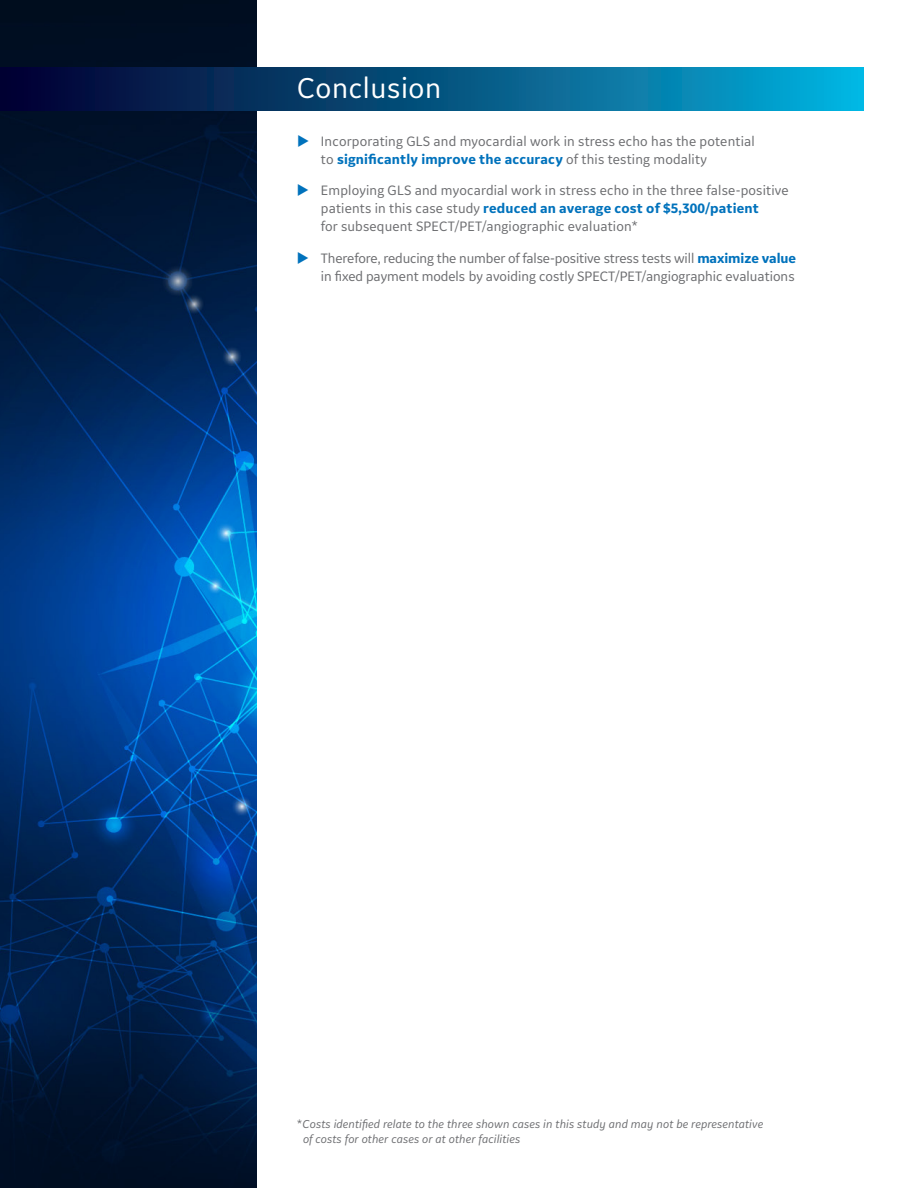
<style>
.page{position:relative;width:918px;height:1188px;background:#fff}
.page>*{position:absolute;margin:0;border:0;box-sizing:border-box;transform-origin:0 0}
.t1{font:30px "GE Inspira Sans";letter-spacing:.02em;color:#fff}
.t2{font:14.25px/18px "GE Inspira Sans";letter-spacing:.01em;color:#6c6d70}
.t3{font:italic 12px/15px "GE Inspira Sans";letter-spacing:.01em;color:#6c6d70}
.s1{color:#0072bc}
.s2{font-weight:700;color:#0072bc}
.s3{font-style:normal}
</style>
<div class="page">
<img style="left:0;top:0;width:256px;height:1188px">
<div style="left:0;top:68px;width:864px;height:42px;background:linear-gradient(to right,#05002a,#06b0da)"></div>
<h1 class="t1" style="left:297px;top:69px;width:146px">Conclusion</h1>
<p class="t2" style="left:321px;top:132px;width:435px;text-indent:-24px"><span class="s1">◆</span> Incorporating GLS and myocardial work in stress echo has the potential to <span class="s2">significantly improve the accuracy</span> of this testing modality</p>
<p class="t2" style="left:321px;top:181px;width:469px;text-indent:-24px"><span class="s1">◆</span> Employing GLS and myocardial work in stress echo in the three false-positive patients in this case study <span class="s2">reduced an average cost of $5,300/patient<br></span>for subsequent SPECT/PET/angiographic evaluation*</p>
<p class="t2" style="left:297px;top:249px;width:501px;text-align:right"><span class="s1">◆</span> Therefore, reducing the number of false-positive stress tests will <span class="s2">maximize value </span>in fixed payment models by avoiding costly SPECT/PET/angiographic evaluations</p>
<p class="t3" style="left:303px;top:1116px;width:462px;text-indent:-6px"><span class="s3">*</span>Costs identified relate to the three shown cases in this study and may not be representative of costs for other cases or at other facilities</p>
</div>
